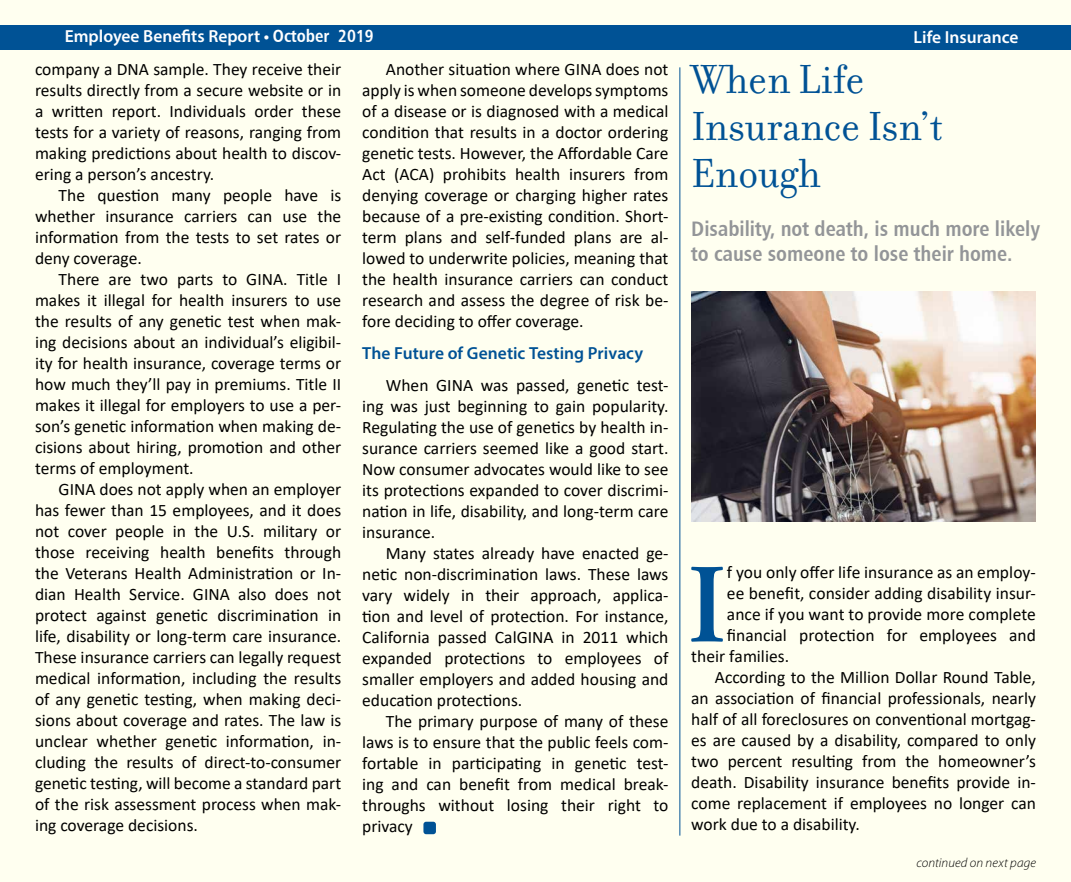
<style>
.page{position:relative;width:1071px;height:882px;background:#fff}
.page>*{position:absolute;margin:0;border:0;box-sizing:border-box;transform-origin:0 0}
.t1{font:600 112.52px "Adobe Garamond Pro";color:#005295}
.t2{font:43.75px/47.2px "Filosofia";color:#005295}
.t3{font:21px/25.2px "Humanist 777 BT Bold Condensed B";color:#939598}
.t4{font:17.5px/21px "Calibri";color:#000;text-align:justify}
.t5{font:600 17.5px "Myriad Pro";color:#fff}
.t6{font:600 17.5px "Myriad Pro";color:#005295}
.t7{font:italic 300 13.12px "Myriad Pro";letter-spacing:.01em;color:#000}
.s1{font-family:"Humanist 777 BT Bold Condensed B";font-weight:400}
</style>
<div class="page">
<div style="left:1px;top:1px;width:1070px;height:881px;background:#fffff0"></div>
<div style="left:0;top:25px;width:1071px;height:24px;background:#005295"></div>
<hr style="left:680px;top:67px;width:1px;height:769px;background:#005295">
<div style="left:423px;top:822px;width:13px;height:12px;background:#005295;border-radius:3px"></div>
<img style="left:691px;top:291px;width:345px;height:230px">
<p class="t5" style="left:65px;top:25px;width:311px">Employee Benefits Report • <span class="s1">October 2019</span></p>
<p class="t5" style="left:914px;top:26px;width:106px">Life Insurance</p>
<p class="t4" style="left:35px;top:59px;width:308px">company a DNA sample. They receive their results directly from a secure website or in a written report. Individuals order these tests for a variety of reasons, ranging from making predictions about health to discov&shy;ering a person’s ancestry.</p>
<p class="t4" style="left:35px;top:185px;width:308px;text-indent:24px">The question many people have is whether insurance carriers can use the information from the tests to set rates or deny coverage.</p>
<p class="t4" style="left:35px;top:269px;width:308px;text-indent:24px">There are two parts to GINA. Title I makes it illegal for health insurers to use the results of any genetic test when mak&shy;ing decisions about an individual’s eligibil&shy;ity for health insurance, coverage terms or how much they’ll pay in premiums. Title II makes it illegal for employers to use a per&shy;son’s genetic information when making de&shy;cisions about hiring, promotion and other terms of employment.</p>
<p class="t4" style="left:35px;top:479px;width:308px;text-indent:24px">GINA does not apply when an employer has fewer than 15 employees, and it does not cover people in the U.S. military or those receiving health benefits through the Veterans Health Administration or In&shy;dian Health Service. GINA also does not protect against genetic discrimination in life, disability or long-term care insurance.<br>These insurance carriers can legally request medical information, including the results of any genetic testing, when making deci&shy;sions about coverage and rates. The law is unclear whether genetic information, in&shy;cluding the results of direct-to-consumer genetic testing, will become a standard part of the risk assessment process when mak&shy;ing coverage decisions.</p>
<p class="t4" style="left:362px;top:59px;width:308px;text-indent:24px">Another situation where GINA does not apply is when someone develops symptoms of a disease or is diagnosed with a medical condition that results in a doctor ordering genetic tests. However, the Affordable Care Act (ACA) prohibits health insurers from denying coverage or charging higher rates because of a pre-existing condition. Short&shy;term plans and self-funded plans are al&shy;lowed to underwrite policies, meaning that the health insurance carriers can conduct research and assess the degree of risk be&shy;fore deciding to offer coverage.</p>
<p class="t6" style="left:362px;top:342px;width:283px">The Future of Genetic Testing Privacy</p>
<p class="t4" style="left:362px;top:374px;width:308px;text-indent:24px">When GINA was passed, genetic test&shy;ing was just beginning to gain popularity.<br>Regulating the use of genetics by health in&shy;surance carriers seemed like a good start.<br>Now consumer advocates would like to see its protections expanded to cover discrimi&shy;nation in life, disability, and long-term care insurance.</p>
<p class="t4" style="left:362px;top:542px;width:308px;text-indent:24px">Many states already have enacted ge&shy;netic non-discrimination laws. These laws vary widely in their approach, applica&shy;tion and level of protection. For instance, California passed CalGINA in 2011 which expanded protections to employees of smaller employers and added housing and education protections.</p>
<p class="t4" style="left:362px;top:710px;width:308px;text-indent:24px">The primary purpose of many of these laws is to ensure that the public feels com&shy;fortable in participating in genetic test&shy;ing and can benefit from medical break&shy;throughs without losing their right to privacy</p>
<h2 class="t2" style="left:691px;top:56px;width:253px">When Life<br>Insurance Isn’t<br>Enough</h2>
<p class="t3" style="left:691px;top:215px;width:350px">Disability, not death, is much more likely to cause someone to lose their home.</p>
<h1 class="t1" style="left:687px;top:541px;width:41px">I</h1>
<p class="t4" style="left:727px;top:562px;width:311px">f you only offer life insurance as an employ-</p>
<p class="t4" style="left:727px;top:583px;width:311px">ee benefit, consider adding disability insur-</p>
<p class="t4" style="left:727px;top:604px;width:311px">ance if you want to provide more complete</p>
<p class="t4" style="left:727px;top:625px;width:311px">financial protection for employees and</p>
<p class="t4" style="left:691px;top:646px;width:99px">their families.</p>
<p class="t4" style="left:715px;top:667px;width:323px">According to the Million Dollar Round Table,</p>
<p class="t4" style="left:691px;top:688px;width:346px">an association of financial professionals, nearly</p>
<p class="t4" style="left:691px;top:709px;width:346px">half of all foreclosures on conventional mortgag-</p>
<p class="t4" style="left:691px;top:730px;width:346px">es are caused by a disability, compared to only</p>
<p class="t4" style="left:691px;top:751px;width:346px">two percent resulting from the homeowner’s</p>
<p class="t4" style="left:691px;top:772px;width:346px">death. Disability insurance benefits provide in-</p>
<p class="t4" style="left:691px;top:793px;width:346px">come replacement if employees no longer can</p>
<p class="t4" style="left:691px;top:814px;width:170px">work due to a disability.</p>
<p class="t7" style="left:916px;top:856px;width:121px">continued on next page</p>
</div>
